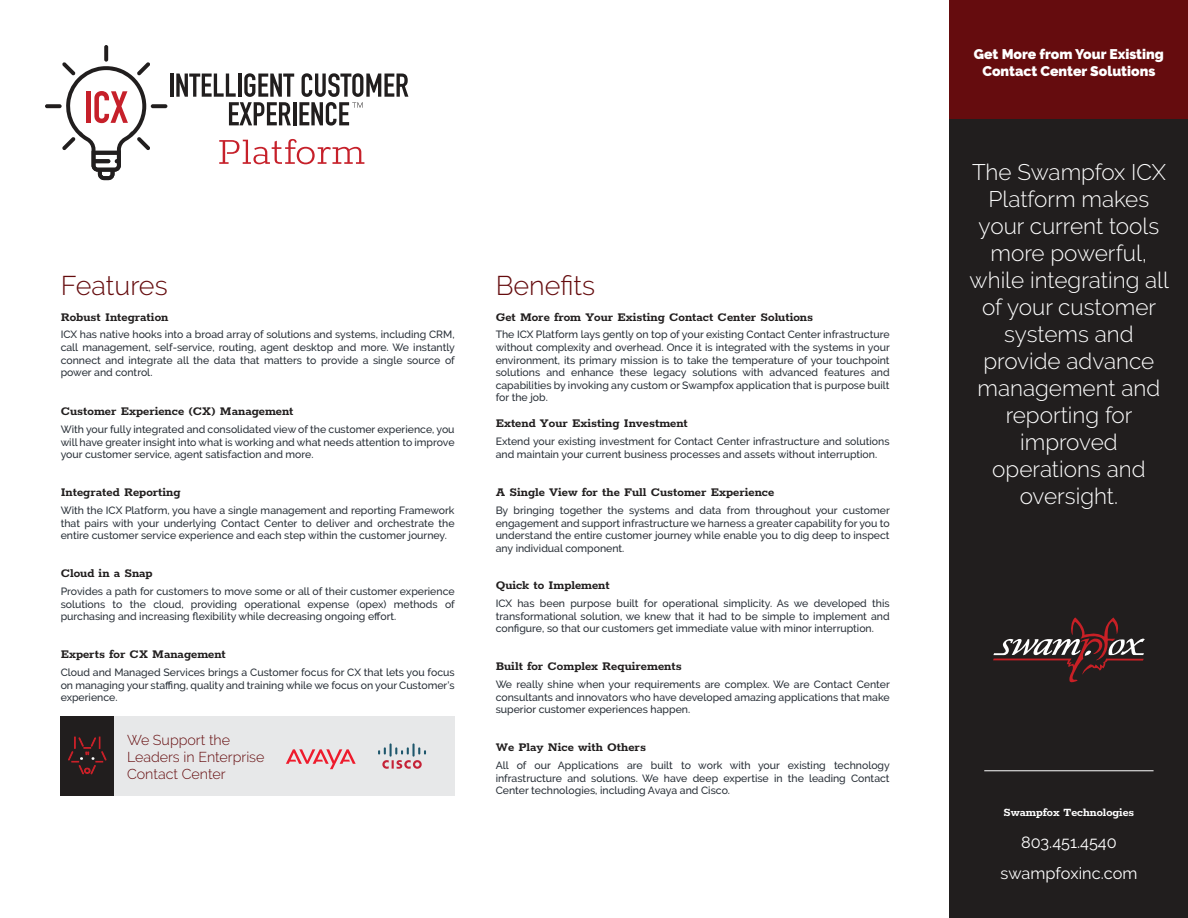
<style>
.page{position:relative;width:1188px;height:918px;background:#fff}
.page>*{position:absolute;margin:0;border:0;box-sizing:border-box;transform-origin:0 0}
.t1{font:300 27px "Raleway";color:#650c0e}
.t2{font:300 22.5px/27px "Raleway";color:#fff;text-align:center}
.t3{font:16.35px/30.9px "Raleway";color:#fff;text-align:center}
.t4{font:300 14.25px/17.1px "Raleway";color:#650c0e}
.t5{font:900 13.95px/16.8px "Raleway";color:#fff;text-align:center}
.t6{font:700 13.5px "Rokkitt";color:#211e1e}
.t7{font:700 12.75px "Rokkitt";color:#fff}
.t8{font:500 10.5px/12.6px "Raleway";color:#282f37;text-align:justify}
</style>
<div class="page">
<div style="left:950px;top:0;width:238px;height:918px;background:#211e1e"></div>
<div style="left:950px;top:0;width:238px;height:119px;background:#650c0e"></div>
<hr style="left:984px;top:770px;width:170px;height:1px;background:#fff">
<div style="left:61px;top:717px;width:394px;height:79px;background:#e7e8e9"></div>
<svg style="left:286px;top:749px;width:70px;height:20px"></svg>
<svg style="left:378px;top:743px;width:48px;height:26px"></svg>
<div style="left:61px;top:717px;width:53px;height:79px;background:#211e1e"></div>
<svg style="left:68px;top:736px;width:39px;height:39px"></svg>
<hr style="left:170px;top:74px;width:3px;height:23px;background:#211e1e">
<svg style="left:176px;top:73px;width:232px;height:53px"></svg>
<svg style="left:104px;top:45px;width:4px;height:17px"></svg>
<svg style="left:151px;top:104px;width:16px;height:4px"></svg>
<svg style="left:45px;top:104px;width:17px;height:4px"></svg>
<svg style="left:62px;top:62px;width:88px;height:118px"></svg>
<svg style="left:219px;top:139px;width:145px;height:25px"></svg>
<svg style="left:993px;top:617px;width:152px;height:66px"></svg>
<h1 class="t1" style="left:61px;top:270px;width:108px">Features</h1>
<p class="t6" style="left:61px;top:307px;width:109px">Robust Integration</p>
<p class="t8" style="left:61px;top:328px;width:396px">ICX has native hooks into a broad array of solutions and systems, including CRM, call management, self-service, routing, agent desktop and more. We instantly connect and integrate all the data that matters to provide a single source of power and control.</p>
<p class="t6" style="left:61px;top:401px;width:234px">Customer Experience (CX) Management</p>
<p class="t8" style="left:61px;top:423px;width:395px">With your fully integrated and consolidated view of the customer experience, you will have greater insight into what is working and what needs attention to improve your customer service, agent satisfaction and more.</p>
<p class="t6" style="left:61px;top:482px;width:121px">Integrated Reporting</p>
<p class="t8" style="left:61px;top:504px;width:395px">With the ICX Platform, you have a single management and reporting Framework that pairs with your underlying Contact Center to deliver and orchestrate the entire customer service experience and each step within the customer journey.</p>
<p class="t6" style="left:61px;top:563px;width:93px">Cloud in a Snap</p>
<p class="t8" style="left:61px;top:585px;width:396px">Provides a path for customers to move some or all of their customer experience solutions to the cloud, providing operational expense (opex) methods of purchasing and increasing flexibility while decreasing ongoing effort.</p>
<p class="t6" style="left:61px;top:644px;width:167px">Experts for CX Management</p>
<p class="t8" style="left:61px;top:666px;width:395px">Cloud and Managed Services brings a Customer focus for CX that lets you focus on managing your staffing, quality and training while we focus on your Customer’s experience.</p>
<h3 class="t4" style="left:127px;top:731px;width:139px">We Support the<br>Leaders in Enterprise<br>Contact Center</h3>
<h1 class="t1" style="left:496px;top:270px;width:101px">Benefits</h1>
<p class="t6" style="left:496px;top:307px;width:319px">Get More from Your Existing Contact Center Solutions</p>
<p class="t8" style="left:496px;top:328px;width:396px">The ICX Platform lays gently on top of your existing Contact Center infrastructure without complexity and overhead. Once it is integrated with the systems in your environment, its primary mission is to take the temperature of your touchpoint solutions and enhance these legacy solutions with advanced features and capabilities by invoking any custom or Swampfox application that is purpose built for the job.</p>
<p class="t6" style="left:496px;top:413px;width:194px">Extend Your Existing Investment</p>
<p class="t8" style="left:496px;top:435px;width:395px">Extend your existing investment for Contact Center infrastructure and solutions and maintain your current business processes and assets without interruption.</p>
<p class="t6" style="left:496px;top:482px;width:280px">A Single View for the Full Customer Experience</p>
<p class="t8" style="left:496px;top:504px;width:396px">By bringing together the systems and data from throughout your customer engagement and support infrastructure we harness a greater capability for you to understand the entire customer journey while enable you to dig deep to inspect any individual component.</p>
<p class="t6" style="left:496px;top:575px;width:116px">Quick to Implement</p>
<p class="t8" style="left:496px;top:597px;width:395px">ICX has been purpose built for operational simplicity. As we developed this transformational solution, we knew that it had to be simple to implement and configure, so that our customers get immediate value with minor interruption.</p>
<p class="t6" style="left:496px;top:656px;width:188px">Built for Complex Requirements</p>
<p class="t8" style="left:496px;top:678px;width:396px">We really shine when your requirements are complex. We are Contact Center consultants and innovators who have developed amazing applications that make superior customer experiences happen.</p>
<p class="t6" style="left:496px;top:737px;width:152px">We Play Nice with Others</p>
<p class="t8" style="left:496px;top:759px;width:396px">All of our Applications are built to work with your existing technology infrastructure and solutions. We have deep expertise in the leading Contact Center technologies, including Avaya and Cisco.</p>
<h3 class="t5" style="left:974px;top:46px;width:191px">Get More from Your Existing<br>Contact Center Solutions</h3>
<h2 class="t2" style="left:970px;top:159px;width:201px">The Swampfox ICX<br>Platform makes your current tools more powerful, while integrating all of your customer systems and provide advance management and reporting for improved operations and oversight.</h2>
<p class="t7" style="left:1003px;top:803px;width:132px">Swampfox Technologies</p>
<h3 class="t3" style="left:1000px;top:827px;width:138px">803.451.4540 swampfoxinc.com</h3>
</div>
